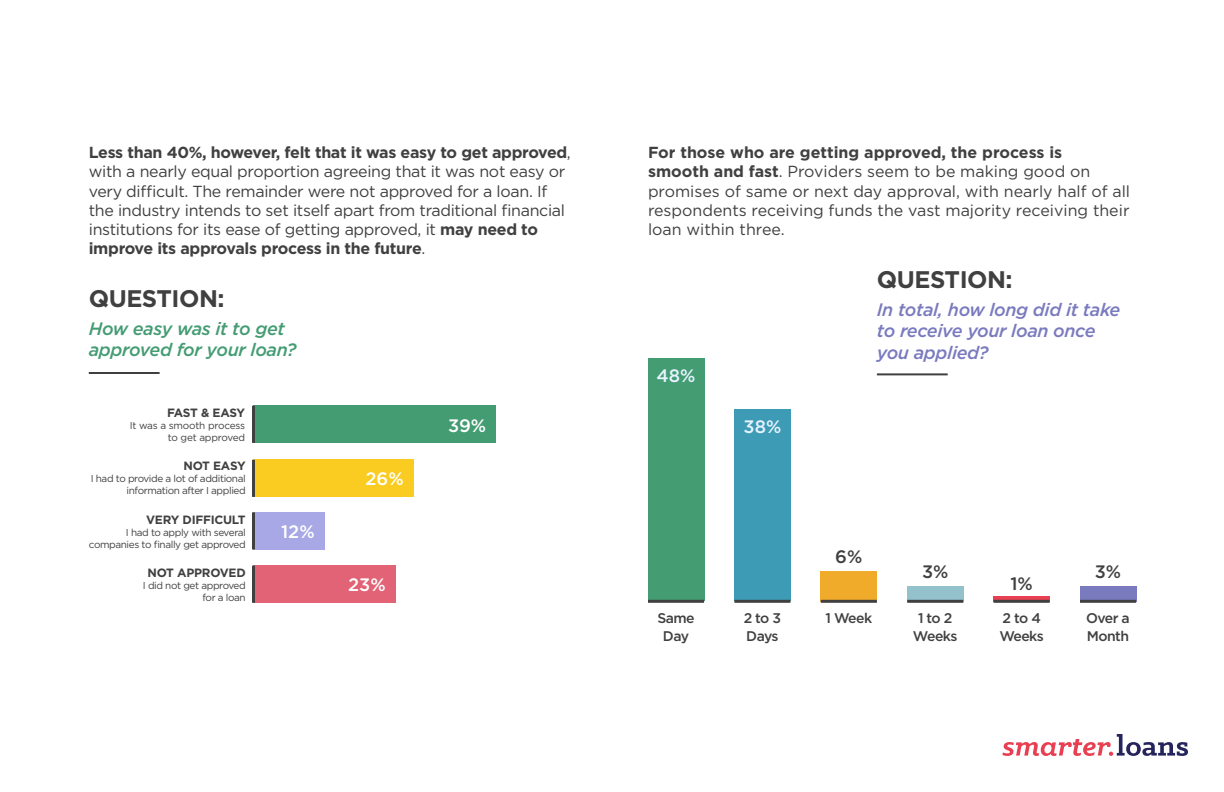
<style>
.page{position:relative;width:1224px;height:792px;background:#fff}
.page>*{position:absolute;margin:0;border:0;box-sizing:border-box;transform-origin:0 0}
.t1{font:700 24px "Gotham";letter-spacing:-.02em;color:#404041}
.t2{font:italic 500 18px/21.6px "Gotham";letter-spacing:-.02em;color:#7a7abf}
.t3{font:italic 500 18px/21.6px "Gotham";letter-spacing:-.02em;color:#449c73}
.t4{font:500 18px "Gotham";color:#fff}
.t5{font:500 18px "Gotham";color:#404041}
.t6{font:500 18px "Gotham";color:#e7f3ff}
.t7{font:16px/19.2px "Gotham";letter-spacing:-.02em;color:#404041}
.t8{font:16px/19.2px "Gotham";color:#404041}
.t9{font:500 14px/18px "Gotham";letter-spacing:-.04em;color:#404041}
.t10{font:700 12px "Gotham";letter-spacing:-.02em;color:#404041}
.t11{font:10px/12px "Gotham";letter-spacing:-.04em;color:#404041;text-align:right}
.t12{font:10px/12px "Gotham";letter-spacing:-.02em;color:#404041;text-align:right}
.s1{font-weight:700}
</style>
<div class="page">
<div style="left:648px;top:359px;width:56px;height:242px;background:#449c73"></div>
<hr style="left:648px;top:600px;width:56px;height:3px;background:#404041">
<div style="left:254px;top:406px;width:242px;height:37px;background:#449c73"></div>
<div style="left:254px;top:460px;width:160px;height:37px;background:#facc21"></div>
<div style="left:254px;top:512px;width:71px;height:37px;background:#a8a8e6"></div>
<div style="left:254px;top:566px;width:142px;height:37px;background:#e16375"></div>
<hr style="left:252px;top:406px;width:3px;height:37px;background:#404041">
<hr style="left:252px;top:460px;width:3px;height:37px;background:#404041">
<hr style="left:252px;top:512px;width:3px;height:37px;background:#404041">
<hr style="left:252px;top:566px;width:3px;height:37px;background:#404041">
<div style="left:734px;top:409px;width:57px;height:192px;background:#3d9bb5"></div>
<hr style="left:734px;top:600px;width:57px;height:3px;background:#404041">
<div style="left:821px;top:571px;width:56px;height:30px;background:#f0ab2b"></div>
<hr style="left:821px;top:600px;width:56px;height:3px;background:#404041">
<div style="left:907px;top:586px;width:56px;height:15px;background:#93c1cc"></div>
<hr style="left:907px;top:600px;width:56px;height:3px;background:#404041">
<svg style="left:994px;top:596px;width:56px;height:4px"></svg>
<hr style="left:994px;top:600px;width:56px;height:3px;background:#404041">
<div style="left:1080px;top:586px;width:56px;height:15px;background:#7a7abf"></div>
<hr style="left:1080px;top:600px;width:56px;height:3px;background:#404041">
<hr style="left:877px;top:373px;width:71px;height:2px;background:#404041">
<hr style="left:89px;top:372px;width:71px;height:2px;background:#404041">
<svg style="left:1002px;top:734px;width:186px;height:22px"></svg>
<p class="t7" style="left:89px;top:144px;width:484px"><span class="s1">Less than 40%, however, felt that it was easy to get approved</span>, with a nearly equal proportion agreeing that it was not easy or very difficult. The remainder were not approved for a loan. If the industry intends to set itself apart from traditional financial institutions for its ease of getting approved, it <span class="s1">may need to improve its approvals process in the future</span>.</p>
<h1 class="t1" style="left:89px;top:288px;width:137px">QUESTION:</h1>
<p class="t3" style="left:89px;top:319px;width:209px">How easy was it to get approved for your loan?</p>
<p class="t10" style="left:167px;top:408px;width:80px">FAST &amp; EASY</p>
<p class="t12" style="left:130px;top:420px;width:117px">It was a smooth process to get approved</p>
<p class="t10" style="left:183px;top:461px;width:64px">NOT EASY</p>
<p class="t11" style="left:91px;top:473px;width:157px">I had to provide a lot of additional information after I applied</p>
<p class="t10" style="left:146px;top:514px;width:101px">VERY DIFFICULT</p>
<p class="t11" style="left:89px;top:527px;width:158px">I had to apply with several companies to finally get approved</p>
<p class="t10" style="left:147px;top:567px;width:100px">NOT APPROVED</p>
<p class="t11" style="left:143px;top:580px;width:104px">I did not get approved for a loan</p>
<p class="t4" style="left:281px;top:524px;width:35px">12%</p>
<p class="t4" style="left:366px;top:470px;width:40px">26%</p>
<p class="t4" style="left:348px;top:577px;width:39px">23%</p>
<p class="t4" style="left:448px;top:417px;width:40px">39%</p>
<p class="t8" style="left:648px;top:144px;width:484px"><span class="s1">For those who are getting approved, the process is<br>smooth and fast</span>. Providers seem to be making good on promises of same or next day approval, with nearly half of all respondents receiving funds the vast majority receiving their loan within three.</p>
<p class="t6" style="left:657px;top:368px;width:40px">48%</p>
<p class="t6" style="left:744px;top:418px;width:39px">38%</p>
<h1 class="t1" style="left:877px;top:269px;width:137px">QUESTION:</h1>
<p class="t2" style="left:877px;top:299px;width:245px">In total, how long did it take to receive your loan once you applied?</p>
<p class="t5" style="left:835px;top:549px;width:29px">6%</p>
<p class="t5" style="left:922px;top:564px;width:28px">3%</p>
<p class="t5" style="left:1010px;top:576px;width:24px">1%</p>
<p class="t5" style="left:1095px;top:564px;width:28px">3%</p>
<p class="t9" style="left:825px;top:610px;width:48px">1 Week</p>
<p class="t9" style="left:1086px;top:610px;width:45px">Over a<br>Month</p>
<p class="t9" style="left:657px;top:610px;width:39px;text-align:center">Same<br>Day</p>
<p class="t9" style="left:744px;top:610px;width:39px">2 to 3<br>Days</p>
<p class="t9" style="left:999px;top:610px;width:46px">2 to 4<br>Weeks</p>
<p class="t9" style="left:913px;top:610px;width:46px;text-align:center">1 to 2<br>Weeks</p>
</div>
